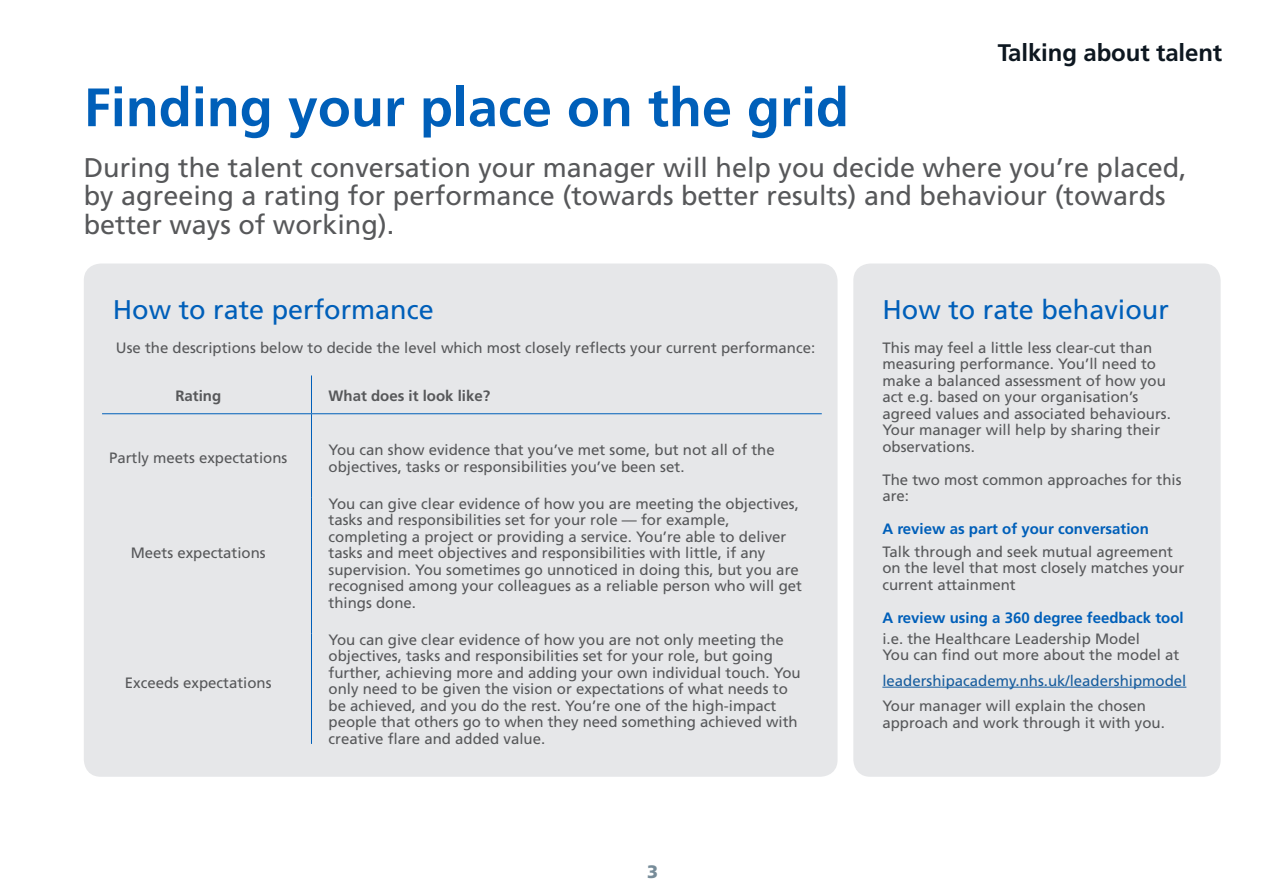
<style>
.page{position:relative;width:1263px;height:893px;background:#fff}
.page>*{position:absolute;margin:0;border:0;box-sizing:border-box;transform-origin:0 0}
.t1{font:700 54px "Frutiger CE";color:#005fb9}
.t2{font:27px/28.5px "Frutiger CE";color:#57585a}
.t3{font:27px "Frutiger CE";color:#005fb9}
.t4{font:700 24px "Frutiger CE";letter-spacing:-.005em;color:#0d1720}
.t5{font:900 18px "Frutiger CE";color:#778c99}
.t6{font:15px/16.5px "Frutiger CE";color:#57585a}
.t7{font:700 15px "Frutiger CE";color:#005fb9}
.t8{font:15px "Frutiger CE";color:#175d9e}
.t9{font:700 15px "Frutiger CE";color:#57585a}
</style>
<div class="page">
<div style="left:84px;top:263px;width:753px;height:514px;background:#e6e7e9;border-radius:17px"></div>
<div style="left:853px;top:263px;width:367px;height:514px;background:#e6e7e9;border-radius:17px"></div>
<hr style="left:882px;top:687px;width:304px;height:1px;background:#175d9e">
<hr style="left:311px;top:413px;width:511px;height:1px;background:#005fb9">
<hr style="left:311px;top:375px;width:1px;height:38px;background:#005fb9">
<hr style="left:102px;top:413px;width:209px;height:1px;background:#005fb9">
<hr style="left:311px;top:414px;width:1px;height:83px;background:#005fb9">
<hr style="left:311px;top:497px;width:1px;height:136px;background:#005fb9">
<hr style="left:311px;top:633px;width:1px;height:111px;background:#005fb9">
<p class="t4" style="left:998px;top:38px;width:226px">Talking about talent</p>
<p class="t1" style="left:84px;top:75px;width:767px">Finding your place on the grid</p>
<p class="t2" style="left:84px;top:153px;width:1104px">During the talent conversation your manager will help you decide where you’re placed, by agreeing a rating for performance (towards better results) and behaviour (towards better ways of working).</p>
<p class="t3" style="left:113px;top:294px;width:323px">How to rate performance</p>
<p class="t3" style="left:882px;top:294px;width:288px">How to rate behaviour</p>
<p class="t6" style="left:882px;top:339px;width:290px">This may feel a little less clear-cut than measuring performance. You’ll need to make a balanced assessment of how you act e.g. based on your organisation’s agreed values and associated behaviours.<br>Your manager will help by sharing their observations.</p>
<p class="t6" style="left:882px;top:471px;width:301px">The two most common approaches for this are:</p>
<p class="t7" style="left:882px;top:520px;width:268px">A review as part of your conversation</p>
<p class="t6" style="left:882px;top:543px;width:303px">Talk through and seek mutual agreement on the level that most closely matches your current attainment</p>
<p class="t7" style="left:882px;top:608px;width:303px">A review using a 360 degree feedback tool</p>
<p class="t6" style="left:882px;top:630px;width:259px">i.e. the Healthcare Leadership Model</p>
<p class="t6" style="left:882px;top:647px;width:298px">You can find out more about the model at</p>
<p class="t8" style="left:882px;top:672px;width:305px">leadershipacademy.nhs.uk/leadershipmodel</p>
<p class="t6" style="left:882px;top:698px;width:284px">Your manager will explain the chosen approach and work through it with you.</p>
<p class="t6" style="left:116px;top:339px;width:701px">Use the descriptions below to decide the level which most closely reflects your current performance:</p>
<p class="t9" style="left:175px;top:387px;width:47px">Rating</p>
<p class="t9" style="left:328px;top:387px;width:163px">What does it look like?</p>
<p class="t6" style="left:109px;top:450px;width:180px">Partly meets expectations</p>
<p class="t6" style="left:328px;top:442px;width:448px">You can show evidence that you’ve met some, but not all of the objectives, tasks or responsibilities you’ve been set.</p>
<p class="t6" style="left:328px;top:495px;width:475px">You can give clear evidence of how you are meeting the objectives, tasks and responsibilities set for your role — for example, completing a project or providing a service. You’re able to deliver tasks and meet objectives and responsibilities with little, if any supervision. You sometimes go unnoticed in doing this, but you are recognised among your colleagues as a reliable person who will get things done.</p>
<p class="t6" style="left:131px;top:545px;width:137px">Meets expectations</p>
<p class="t6" style="left:328px;top:631px;width:474px">You can give clear evidence of how you are not only meeting the objectives, tasks and responsibilities set for your role, but going further, achieving more and adding your own individual touch. You only need to be given the vision or expectations of what needs to be achieved, and you do the rest. You’re one of the high-impact people that others go to when they need something achieved with creative flare and added value.</p>
<p class="t6" style="left:125px;top:674px;width:148px">Exceeds expectations</p>
<p class="t5" style="left:647px;top:861px;width:13px">3</p>
</div>
